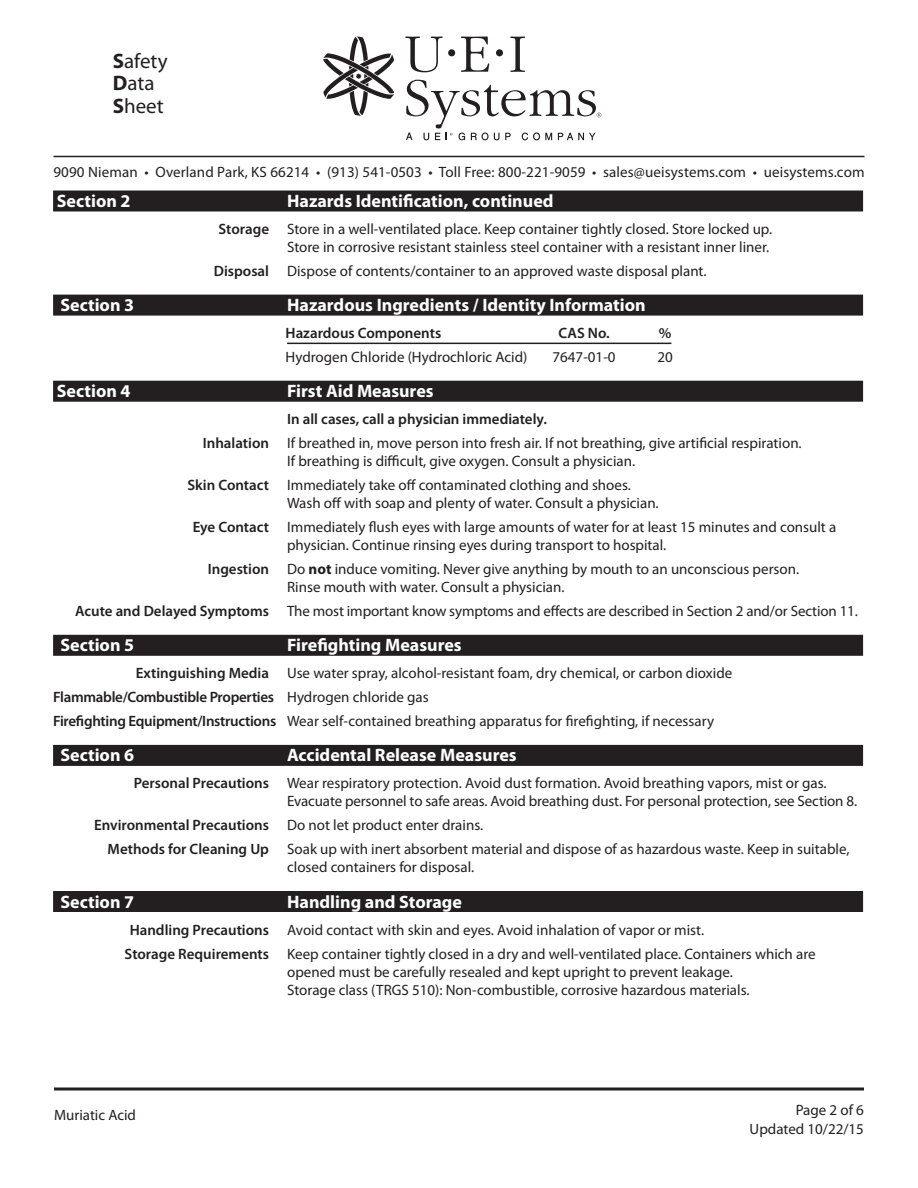
<style>
.page{position:relative;width:918px;height:1188px;background:#fff}
.page>*{position:absolute;margin:0;border:0;box-sizing:border-box;transform-origin:0 0}
.t1{font:21px/22.5px "Myriad Pro";color:#231f20}
.t2{font:700 18px "Myriad Pro";color:#fff}
.t3{font:15px/24px "Myriad Pro";color:#231f20}
.t4{font:600 15px "Myriad Pro";color:#231f20}
.s1{font-weight:700}
.s2{font-weight:600}
</style>
<div class="page">
<hr style="left:54px;top:1087px;width:810px;height:3px;background:#231f20">
<svg style="left:323px;top:36px;width:71px;height:80px"></svg>
<div style="left:448px;top:49px;width:7px;height:7px;background:#231f20;border-radius:50%"></div>
<div style="left:496px;top:49px;width:7px;height:7px;background:#231f20;border-radius:50%"></div>
<svg style="left:405px;top:37px;width:38px;height:35px"></svg>
<svg style="left:461px;top:37px;width:28px;height:35px"></svg>
<svg style="left:510px;top:37px;width:15px;height:35px"></svg>
<svg style="left:406px;top:80px;width:195px;height:60px"></svg>
<hr style="left:54px;top:156px;width:810px;height:1px;background:#231f20">
<div style="left:53px;top:190px;width:810px;height:22px;background:#231f20"></div>
<div style="left:53px;top:295px;width:810px;height:21px;background:#231f20"></div>
<hr style="left:287px;top:343px;width:384px;height:1px;background:#231f20">
<div style="left:53px;top:381px;width:810px;height:21px;background:#231f20"></div>
<div style="left:53px;top:635px;width:810px;height:21px;background:#231f20"></div>
<div style="left:53px;top:745px;width:810px;height:21px;background:#231f20"></div>
<div style="left:53px;top:891px;width:810px;height:21px;background:#231f20"></div>
<h1 class="t1" style="left:113px;top:49px;width:56px"><span class="s1">S</span>afety<br><span class="s1">D</span>ata<br><span class="s1">S</span>heet</h1>
<p class="t3" style="left:53px;top:159px;width:813px">9090 Nieman • Overland Park, KS 66214 • (913) 541-0503 • Toll Free: 800-221-9059 • sales@ueisystems.com • ueisystems.com</p>
<p class="t2" style="left:57px;top:189px;width:75px">Section 2</p>
<p class="t2" style="left:287px;top:189px;width:268px">Hazards Identification, continued</p>
<p class="t3" style="left:219px;top:220px;width:555px;line-height:18px;text-align:right"><span class="s2">Storage</span> Store in a well-ventilated place. Keep container tightly closed. Store locked up.<br>Store in corrosive resistant stainless steel container with a resistant inner liner.</p>
<p class="t3" style="left:214px;top:259px;width:494px"><span class="s2">Disposal</span> Dispose of contents/container to an approved waste disposal plant.</p>
<p class="t2" style="left:60px;top:293px;width:75px">Section 3</p>
<p class="t2" style="left:287px;top:293px;width:360px">Hazardous Ingredients / Identity Information</p>
<p class="t4" style="left:286px;top:324px;width:157px">Hazardous Components</p>
<p class="t4" style="left:559px;top:324px;width:53px">CAS No.</p>
<p class="t4" style="left:659px;top:324px;width:14px">%</p>
<p class="t3" style="left:286px;top:345px;width:243px">Hydrogen Chloride (Hydrochloric Acid)</p>
<p class="t3" style="left:553px;top:345px;width:65px">7647-01-0</p>
<p class="t3" style="left:657px;top:345px;width:17px">20</p>
<p class="t2" style="left:57px;top:379px;width:75px">Section 4</p>
<p class="t2" style="left:287px;top:379px;width:148px">First Aid Measures</p>
<p class="t3" style="left:203px;top:407px;width:601px;text-indent:84px"><span class="s2">In all cases, call a physician immediately.<br>Inhalation</span> If breathed in, move person into fresh air. If not breathing, give artificial respiration.</p>
<p class="t3" style="left:187px;top:449px;width:449px;text-align:right">If breathing is difficult, give oxygen. Consult a physician.<br><span class="s2">Skin Contact</span> Immediately take off contaminated clothing and shoes.</p>
<p class="t3" style="left:193px;top:491px;width:645px;text-indent:94px">Wash off with soap and plenty of water. Consult a physician.<br><span class="s2">Eye Contact</span> Immediately flush eyes with large amounts of water for at least 15 minutes and consult a</p>
<p class="t3" style="left:208px;top:533px;width:593px;text-indent:79px">physician. Continue rinsing eyes during transport to hospital.<br><span class="s2">Ingestion</span> Do <span class="s1">not</span> induce vomiting. Never give anything by mouth to an unconscious person.</p>
<p class="t3" style="left:75px;top:575px;width:784px;text-indent:212px">Rinse mouth with water. Consult a physician.<br><span class="s2">Acute and Delayed Symptoms</span> The most important know symptoms and effects are described in Section 2 and/or Section 11.</p>
<p class="t2" style="left:60px;top:633px;width:75px">Section 5</p>
<p class="t2" style="left:287px;top:633px;width:176px">Firefighting Measures</p>
<p class="t3" style="left:53px;top:661px;width:681px;text-indent:83px"><span class="s2">Extinguishing Media</span> Use water spray, alcohol-resistant foam, dry chemical, or carbon dioxide<br><span class="s2">Flammable/Combustible Properties</span> Hydrogen chloride gas<br><span class="s2">Firefighting Equipment/Instructions</span> Wear self-contained breathing apparatus for firefighting, if necessary</p>
<p class="t2" style="left:60px;top:744px;width:75px">Section 6</p>
<p class="t2" style="left:287px;top:744px;width:231px">Accidental Release Measures</p>
<p class="t3" style="left:287px;top:774px;width:572px;line-height:18px;text-indent:-153px"><span class="s2">Personal Precautions</span> Wear respiratory protection. Avoid dust formation. Avoid breathing vapors, mist or gas.<br>Evacuate personnel to safe areas. Avoid breathing dust. For personal protection, see Section 8.</p>
<p class="t3" style="left:108px;top:813px;width:744px;text-indent:-13px"><span class="s2">Environmental Precautions</span> Do not let product enter drains.<br><span class="s2">Methods for Cleaning Up</span> Soak up with inert absorbent material and dispose of as hazardous waste. Keep in suitable,</p>
<p class="t3" style="left:287px;top:855px;width:189px">closed containers for disposal.</p>
<p class="t2" style="left:60px;top:890px;width:75px">Section 7</p>
<p class="t2" style="left:287px;top:890px;width:176px">Handling and Storage</p>
<p class="t3" style="left:125px;top:917px;width:693px;text-indent:5px"><span class="s2">Handling Precautions</span> Avoid contact with skin and eyes. Avoid inhalation of vapor or mist.<br><span class="s2">Storage Requirements</span> Keep container tightly closed in a dry and well-ventilated place. Containers which are</p>
<p class="t3" style="left:287px;top:962px;width:464px;line-height:18px">opened must be carefully resealed and kept upright to prevent leakage.<br>Storage class (TRGS 510): Non-combustible, corrosive hazardous materials.</p>
<p class="t3" style="left:54px;top:1103px;width:84px">Muriatic Acid</p>
<p class="t3" style="left:750px;top:1099px;width:116px;line-height:19.5px;text-align:right">Page 2 of 6<br>Updated 10/22/15</p>
</div>
